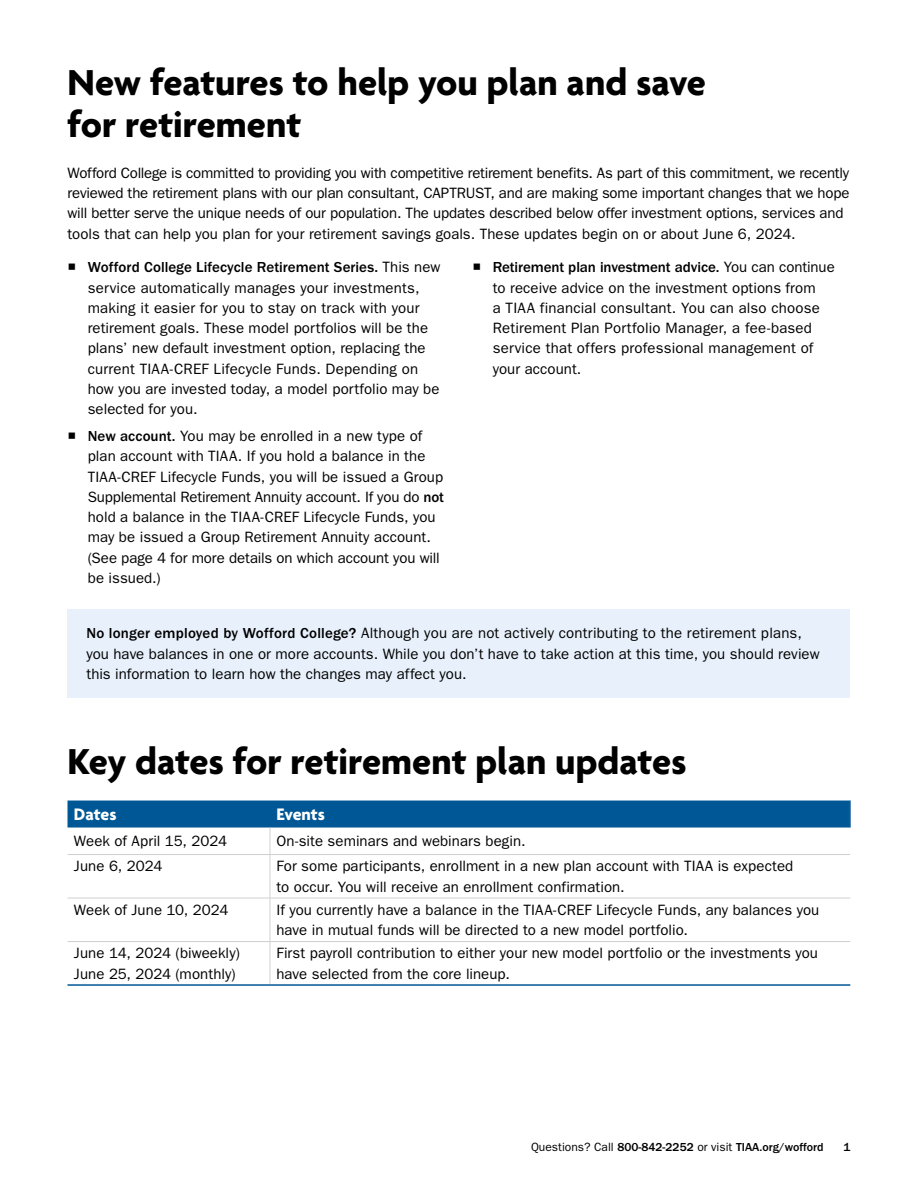
<style>
.page{position:relative;width:918px;height:1188px;background:#fff}
.page>*{position:absolute;margin:0;border:0;box-sizing:border-box;transform-origin:0 0}
.t1{font:700 39px/42px "Agenda";color:#000}
.t2{font:700 18px "Agenda";letter-spacing:-.005em;color:#fff}
.t3{font:15px/20.2px "ITC Franklin Gothic Std";letter-spacing:.005em;color:#000}
.t4{font:500 12px "ITC Franklin Gothic Std";color:#000}
.s1{font-weight:500}
.s2{font-weight:400}
</style>
<div class="page">
<div style="left:68px;top:609px;width:782px;height:89px;background:#e8f1fb"></div>
<svg style="left:68px;top:801px;width:783px;height:53px"></svg>
<hr style="left:68px;top:854px;width:202px;height:1px;background:#d0d0d0">
<hr style="left:270px;top:854px;width:580px;height:1px;background:#d0d0d0">
<hr style="left:270px;top:855px;width:1px;height:43px;background:#d0d0d0">
<hr style="left:68px;top:898px;width:202px;height:1px;background:#d0d0d0">
<hr style="left:270px;top:898px;width:580px;height:1px;background:#d0d0d0">
<hr style="left:270px;top:898px;width:1px;height:43px;background:#d0d0d0">
<hr style="left:68px;top:941px;width:202px;height:1px;background:#d0d0d0">
<hr style="left:270px;top:941px;width:580px;height:1px;background:#d0d0d0">
<hr style="left:270px;top:942px;width:1px;height:42px;background:#d0d0d0">
<hr style="left:68px;top:984px;width:202px;height:2px;background:#005795">
<hr style="left:270px;top:984px;width:580px;height:2px;background:#005795">
<h1 class="t1" style="left:68px;top:64px;width:640px">New features to help you plan and save for retirement</h1>
<p class="t3" style="left:68px;top:163px;width:784px">Wofford College is committed to providing you with competitive retirement benefits. As part of this commitment, we recently reviewed the retirement plans with our plan consultant, CAPTRUST, and are making some important changes that we hope will better serve the unique needs of our population. The updates described below offer investment options, services and tools that can help you plan for your retirement savings goals. These updates begin on or about June 6, 2024.</p>
<p class="t3" style="left:88px;top:257px;width:354px"><span class="s1">Wofford College Lifecycle Retirement Series.</span> This new service automatically manages your investments, making it easier for you to stay on track with your retirement goals. These model portfolios will be the plans’ new default investment option, replacing the current TIAA-CREF Lifecycle Funds. Depending on how you are invested today, a model portfolio may be selected for you.</p>
<p class="t3" style="left:88px;top:426px;width:358px"><span class="s1">New account.</span> You may be enrolled in a new type of plan account with TIAA. If you hold a balance in the TIAA-CREF Lifecycle Funds, you will be issued a Group Supplemental Retirement Annuity account. If you do <span class="s1">not </span>hold a balance in the TIAA-CREF Lifecycle Funds, you may be issued a Group Retirement Annuity account. (See page 4 for more details on which account you will be issued.)</p>
<p class="t3" style="left:493px;top:257px;width:344px"><span class="s1">Retirement plan investment advice.</span> You can continue to receive advice on the investment options from<br>a TIAA financial consultant. You can also choose Retirement Plan Portfolio Manager, a fee-based service that offers professional management of your account.</p>
<p class="t3" style="left:86px;top:623px;width:735px"><span class="s1">No longer employed by Wofford College?</span> Although you are not actively contributing to the retirement plans, you have balances in one or more accounts. While you don’t have to take action at this time, you should review this information to learn how the changes may affect you.</p>
<h1 class="t1" style="left:68px;top:743px;width:620px">Key dates for retirement plan updates</h1>
<p class="t2" style="left:74px;top:805px;width:44px">Dates</p>
<p class="t2" style="left:276px;top:805px;width:50px">Events</p>
<p class="t3" style="left:74px;top:831px;width:155px">Week of April 15, 2024</p>
<p class="t3" style="left:276px;top:831px;width:251px">On-site seminars and webinars begin.</p>
<p class="t3" style="left:74px;top:856px;width:90px">June 6, 2024</p>
<p class="t3" style="left:276px;top:856px;width:518px">For some participants, enrollment in a new plan account with TIAA is expected to occur. You will receive an enrollment confirmation.</p>
<p class="t3" style="left:74px;top:900px;width:156px">Week of June 10, 2024</p>
<p class="t3" style="left:276px;top:900px;width:544px">If you currently have a balance in the TIAA-CREF Lifecycle Funds, any balances you have in mutual funds will be directed to a new model portfolio.</p>
<p class="t3" style="left:74px;top:943px;width:168px">June 14, 2024 (biweekly)<br>June 25, 2024 (monthly)</p>
<p class="t3" style="left:276px;top:943px;width:543px">First payroll contribution to either your new model portfolio or the investments you have selected from the core lineup.</p>
<p class="t4" style="left:531px;top:1140px;width:294px"><span class="s2">Questions? Call</span> 800-842-2252 <span class="s2">or visit</span> TIAA.org/wofford</p>
<p class="t4" style="left:843px;top:1140px;width:9px">1</p>
</div>
